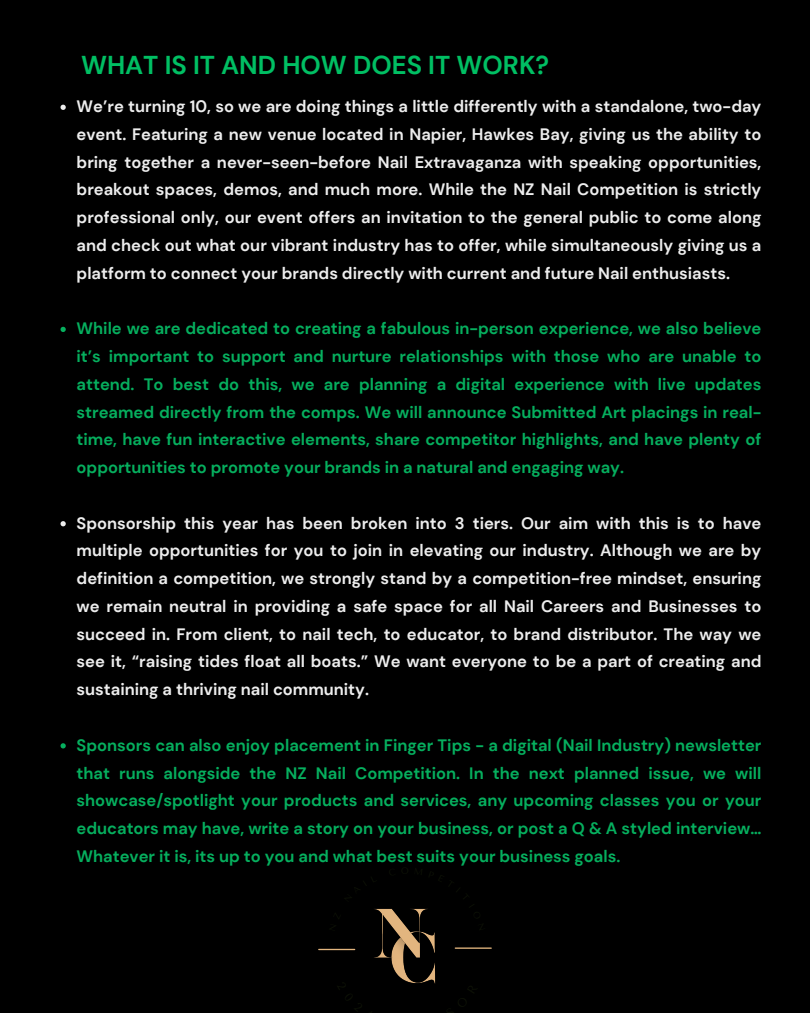
<style>
.page{position:relative;width:810px;height:1013px;background:#fff}
.page>*{position:absolute;margin:0;border:0;box-sizing:border-box;transform-origin:0 0}
.t1{font:700 25.8px "DM Sans";color:#00bf63}
.t2{font:700 16.5px/27.8px "DM Sans";color:#ededed;text-align:justify}
.t3{font:700 16.5px/27.8px "DM Sans";color:#06af5e;text-align:justify}
</style>
<div class="page">
<div style="left:0;top:0;width:810px;height:1012px;background:#000"></div>
<svg style="left:61px;top:105px;width:5px;height:5px"></svg>
<svg style="left:61px;top:327px;width:5px;height:5px"></svg>
<svg style="left:61px;top:521px;width:5px;height:5px"></svg>
<svg style="left:61px;top:743px;width:5px;height:5px"></svg>
<hr style="left:319px;top:948px;width:36px;height:2px;background:#e2b57f">
<hr style="left:455px;top:947px;width:36px;height:1px;background:#e2b57f">
<img style="left:374px;top:908px;width:62px;height:74px">
<p class="t1" style="left:81px;top:48px;width:470px">WHAT IS IT AND HOW DOES IT WORK?</p>
<h1 class="t2" style="left:77px;top:93px;width:686px">We’re turning 10, so we are doing things a little differently with a standalone, two-day event. Featuring a new venue located in Napier, Hawkes Bay, giving us the ability to bring together a never-seen-before Nail Extravaganza with speaking opportunities, breakout spaces, demos, and much more. While the NZ Nail Competition is strictly professional only, our event offers an invitation to the general public to come along and check out what our vibrant industry has to offer, while simultaneously giving us a platform to connect your brands directly with current and future Nail enthusiasts.</h1>
<p class="t3" style="left:77px;top:315px;width:686px">While we are dedicated to creating a fabulous in-person experience, we also believe it’s important to support and nurture relationships with those who are unable to attend. To best do this, we are planning a digital experience with live updates streamed directly from the comps. We will announce Submitted Art placings in real&shy;time, have fun interactive elements, share competitor highlights, and have plenty of opportunities to promote your brands in a natural and engaging way.</p>
<p class="t2" style="left:77px;top:509px;width:686px">Sponsorship this year has been broken into 3 tiers. Our aim with this is to have multiple opportunities for you to join in elevating our industry. Although we are by definition a competition, we strongly stand by a competition-free mindset, ensuring we remain neutral in providing a safe space for all Nail Careers and Businesses to succeed in. From client, to nail tech, to educator, to brand distributor. The way we see it, “raising tides float all boats.” We want everyone to be a part of creating and sustaining a thriving nail community.</p>
<p class="t3" style="left:77px;top:731px;width:686px">Sponsors can also enjoy placement in Finger Tips - a digital (Nail Industry) newsletter that runs alongside the NZ Nail Competition. In the next planned issue, we will showcase/spotlight your products and services, any upcoming classes you or your educators may have, write a story on your business, or post a Q &amp; A styled interview… Whatever it is, its up to you and what best suits your business goals.</p>
</div>
